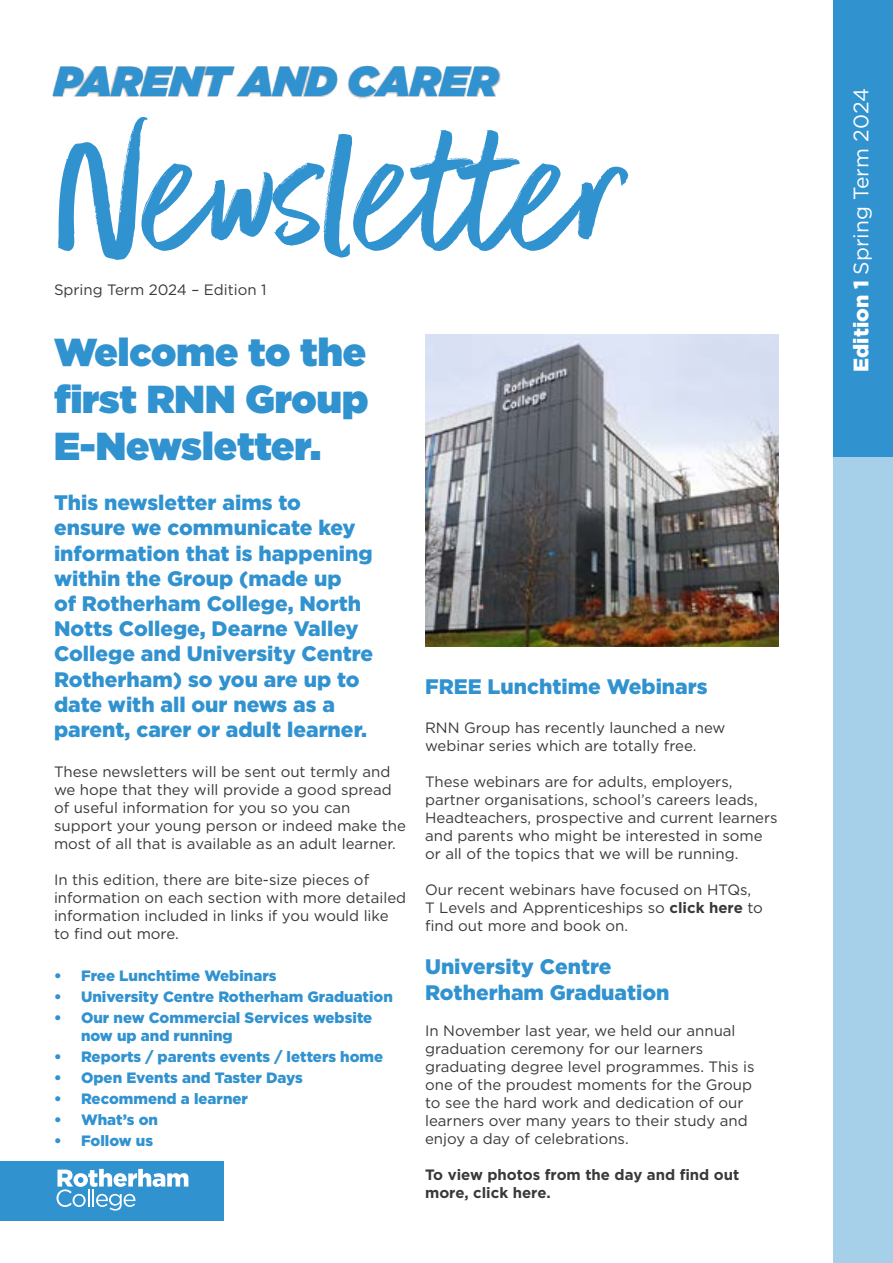
<style>
.page{position:relative;width:893px;height:1263px;background:#fff}
.page>*{position:absolute;margin:0;border:0;box-sizing:border-box;transform-origin:0 0}
.t1{font:210px "Better Times";color:#3192d0}
.t2{font:italic 900 42px "Gotham";letter-spacing:-.005em;color:#3192d0}
.t3{font:900 39px/46.8px "Gotham";color:#3192d0;text-align:justify}
.t4{font:900 21px/25.2px "Gotham";color:#3192d0}
.t5{font:21px "Gotham";color:#fff}
.t6{font:15px/18px "Gotham";color:#3a3938}
.t7{font:900 15px/18px "Gotham";color:#3192d0}
.t8{font:700 15px/18px "Gotham";color:#3a3938}
.s1{font-weight:700}
.s2{font-weight:900}
</style>
<div class="page">
<div style="left:53px;top:65px;width:447px;height:33px;background:#545352;opacity:.5"></div>
<div style="left:0;top:1161px;width:224px;height:59px;background:#3192d0"></div>
<svg style="left:57px;top:1169px;width:131px;height:41px"></svg>
<img style="left:425px;top:335px;width:353px;height:311px">
<div style="left:833px;top:0;width:60px;height:457px;background:#3192d0"></div>
<div style="left:833px;top:457px;width:60px;height:806px;background:#a6d0ea"></div>
<p class="t2" style="left:54px;top:56px;width:446px">PARENT AND CARER</p>
<h1 class="t1" style="left:54px;top:77px;width:575px">Newsletter</h1>
<p class="t6" style="left:54px;top:281px;width:214px">Spring Term 2024 – Edition 1</p>
<h1 class="t3" style="left:54px;top:328px;width:316px">Welcome to the frst RNN Group E-Newsletter.</h1>
<h3 class="t4" style="left:54px;top:489px;width:321px">This newsletter aims to ensure we communicate key information that is happening within the Group (made up<br>of Rotherham College, North<br>Notts College, Dearne Valley<br>College and University Centre<br>Rotherham) so you are up to date with all our news as a parent, carer or adult learner.</h3>
<p class="t6" style="left:54px;top:762px;width:353px">These newsletters will be sent out termly and we hope that they will provide a good spread of useful information for you so you can support your young person or indeed make the most of all that is available as an adult learner.</p>
<p class="t6" style="left:54px;top:870px;width:354px">In this edition, there are bite-size pieces of information on each section with more detailed information included in links if you would like to fnd out more.</p>
<p class="t7" style="left:54px;top:966px;width:224px">• Free Lunchtime Webinars</p>
<p class="t7" style="left:54px;top:987px;width:340px">• University Centre Rotherham Graduation</p>
<p class="t7" style="left:81px;top:1008px;width:293px;text-indent:-27px">• Our new Commercial Services website now up and running</p>
<p class="t7" style="left:54px;top:1047px;width:331px">• Reports / parents events / letters home</p>
<p class="t7" style="left:54px;top:1068px;width:250px">• Open Events and Taster Days</p>
<p class="t7" style="left:54px;top:1089px;width:195px">• Recommend a learner</p>
<p class="t7" style="left:54px;top:1110px;width:106px">• What’s on</p>
<p class="t7" style="left:54px;top:1131px;width:101px">• Follow us</p>
<h3 class="t4" style="left:425px;top:673px;width:284px">FREE Lunchtime Webinars</h3>
<p class="t6" style="left:425px;top:719px;width:302px">RNN Group has recently launched a new webinar series which are totally free.</p>
<p class="t6" style="left:425px;top:773px;width:354px">These webinars are for adults, employers, partner organisations, school’s careers leads, Headteachers, prospective and current learners and parents who might be interested in some or all of the topics that we will be running.</p>
<p class="t6" style="left:425px;top:881px;width:339px">Our recent webinars have focused on HTQs,<br>T Levels and Apprenticeships so <span class="s1">click here</span> to fnd out more and book on.</p>
<h3 class="t4" style="left:425px;top:954px;width:246px">University Centre<br>Rotherham Graduation</h3>
<p class="t6" style="left:425px;top:1021px;width:331px">In November last year, we held our annual graduation ceremony for our learners graduating degree level programmes. This is one of the proudest moments for the Group to see the hard work and dedication of our learners over many years to their study and enjoy a day of celebrations.</p>
<h5 class="t8" style="left:425px;top:1165px;width:316px">To view photos from the day and fnd out more, click here.</h5>
<p class="t5" style="left:848px;top:372px;width:285px;rotate:-90deg"><span class="s2">Edition 1</span> Spring Term 2024</p>
</div>
